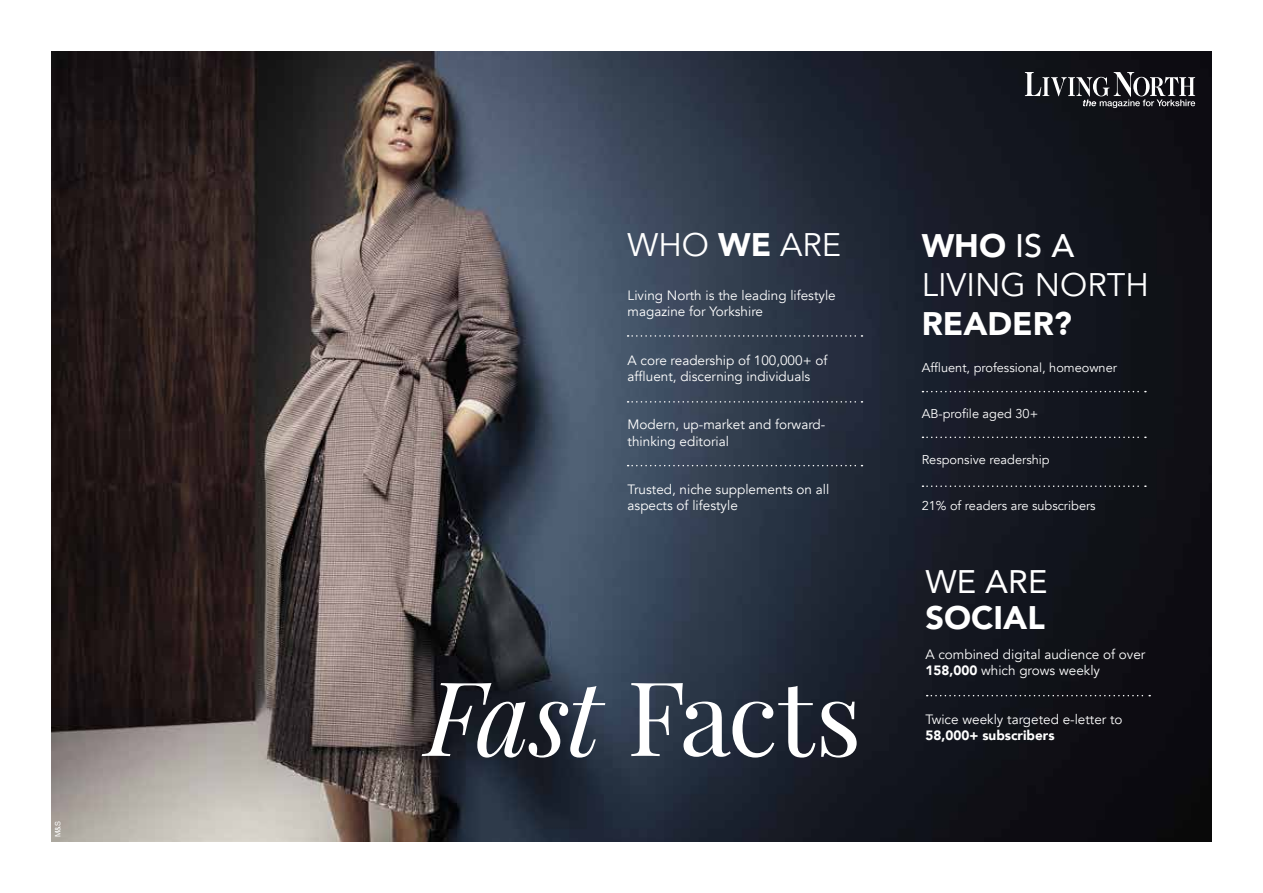
<style>
.page{position:relative;width:1263px;height:893px;background:#fff}
.page>*{position:absolute;margin:0;border:0;box-sizing:border-box;transform-origin:0 0}
.t1{font:103.2px "Playfair Display";letter-spacing:-.015em;color:#fff}
.t2{font:32.55px/39.2px "Avenir";color:#fff}
.t3{font:900 32.55px "Avenir";color:#fff}
.t4{font:32.55px "Avenir";color:#fff}
.t5{font:13.5px/16.2px "Avenir";color:#fff}
.t6{font:900 13.5px "Avenir";color:#fff}
.t7{font:12.75px "Avenir";color:#fff}
.t8{font:7.5px "Helvetica Neue LT Std";color:#fff}
.s1{font-weight:900}
.s2{font-weight:500}
.s3{font-style:italic}
</style>
<div class="page">
<img style="left:51px;top:51px;width:1161px;height:791px">
<svg style="left:628px;top:335px;width:234px;height:2px"></svg>
<svg style="left:628px;top:401px;width:234px;height:2px"></svg>
<svg style="left:628px;top:465px;width:234px;height:1px"></svg>
<svg style="left:922px;top:391px;width:224px;height:1px"></svg>
<svg style="left:922px;top:437px;width:224px;height:1px"></svg>
<svg style="left:922px;top:485px;width:224px;height:2px"></svg>
<svg style="left:927px;top:695px;width:223px;height:1px"></svg>
<svg style="left:1025px;top:72px;width:170px;height:36px;background:#47474c"></svg>
<p class="t8" style="left:53px;top:837px;width:18px;rotate:-90deg">M&amp;S</p>
<h2 class="t2" style="left:628px;top:226px;width:215px">WHO <span class="s1">WE</span> ARE</h2>
<h2 class="t2" style="left:922px;top:227px;width:229px"><span class="s1">WHO</span> <span class="s2">IS A<br></span>LIVING NORTH</h2>
<h2 class="t3" style="left:922px;top:296px;width:152px">READER?</h2>
<p class="t7" style="left:922px;top:360px;width:197px">Affluent, professional, homeowner</p>
<p class="t7" style="left:922px;top:406px;width:118px">AB-profile aged 30+</p>
<p class="t7" style="left:922px;top:452px;width:129px">Responsive readership</p>
<p class="t7" style="left:922px;top:498px;width:175px">21% of readers are subscribers</p>
<p class="t5" style="left:628px;top:287px;width:210px">Living North is the leading lifestyle magazine for Yorkshire</p>
<p class="t5" style="left:628px;top:352px;width:201px">A core readership of 100,000+ of affluent, discerning individuals</p>
<p class="t5" style="left:628px;top:417px;width:199px">Modern, up-market and forward&shy;thinking editorial</p>
<p class="t5" style="left:628px;top:482px;width:203px">Trusted, niche supplements on all aspects of lifestyle</p>
<h1 class="t1" style="left:425px;top:653px;width:438px"><span class="s3">Fast</span> Facts</h1>
<h2 class="t4" style="left:925px;top:555px;width:123px">WE ARE</h2>
<h2 class="t3" style="left:925px;top:590px;width:121px">SOCIAL</h2>
<p class="t5" style="left:925px;top:646px;width:222px">A combined digital audience of over<br><span class="s1">158,000</span> which grows weekly</p>
<p class="t5" style="left:925px;top:711px;width:199px">Twice weekly targeted e-letter to</p>
<p class="t6" style="left:925px;top:723px;width:131px">58,000+ subscribers</p>
</div>
